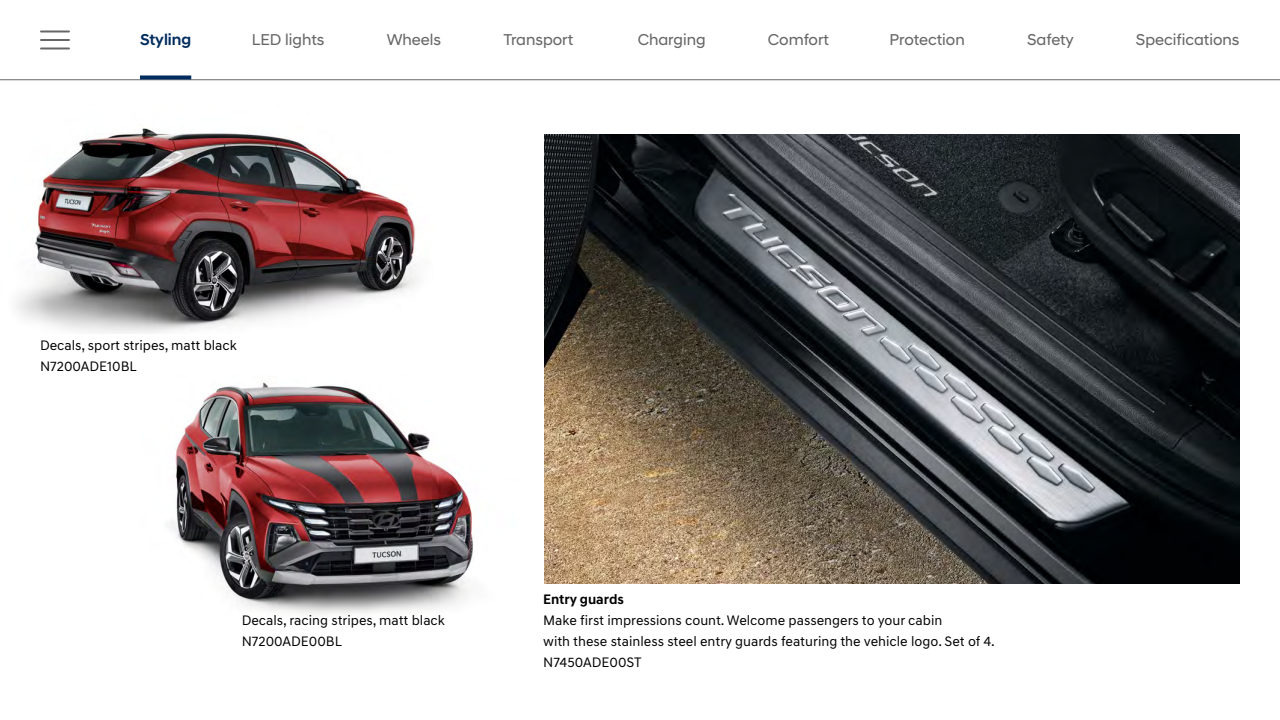
<style>
.page{position:relative;width:1280px;height:720px;background:#fff}
.page>*{position:absolute;margin:0;border:0;box-sizing:border-box;transform-origin:0 0}
.t1{font:16px "Hyundai Sans Head";color:#676767}
.Navigation_Active{font:500 16px "Hyundai Sans Head";color:#002c5f}
._99_BodyCopy_14pt{font:14px/21px "Hyundai Sans Text";color:#000}
._99_BodyCopy_14pt-2{font:700 14px "Hyundai Sans Text";color:#000}
</style>
<div class="page">
<img style="left:171px;top:382px;width:303px;height:232px">
<img style="left:16px;top:128px;width:401px;height:205px">
<img style="left:544px;top:134px;width:695px;height:450px">
<hr style="left:0;top:80px;width:1280px;height:1px;background:#676767">
<hr style="left:41px;top:30px;width:28px;height:2px;background:#676767">
<hr style="left:41px;top:48px;width:28px;height:2px;background:#676767">
<hr style="left:41px;top:39px;width:28px;height:2px;background:#676767">
<svg style="left:140px;top:75px;width:51px;height:4px"></svg>
<p class="Navigation_Active" style="left:140px;top:30px;width:53px">Styling</p>
<p class="t1" style="left:252px;top:30px;width:74px">LED lights</p>
<p class="t1" style="left:387px;top:30px;width:56px">Wheels</p>
<p class="t1" style="left:503px;top:30px;width:71px">Transport</p>
<p class="t1" style="left:638px;top:30px;width:69px">Charging</p>
<p class="t1" style="left:768px;top:30px;width:63px">Comfort</p>
<p class="t1" style="left:890px;top:30px;width:77px">Protection</p>
<p class="t1" style="left:1027px;top:30px;width:48px">Safety</p>
<p class="t1" style="left:1136px;top:30px;width:105px">Specifications</p>
<p class="_99_BodyCopy_14pt" style="left:40px;top:335px;width:198px">Decals, sport stripes, matt black</p>
<p class="_99_BodyCopy_14pt" style="left:40px;top:356px;width:98px">N7200ADE10BL</p>
<p class="_99_BodyCopy_14pt" style="left:242px;top:610px;width:205px">Decals, racing stripes, matt black</p>
<p class="_99_BodyCopy_14pt" style="left:242px;top:631px;width:102px">N7200ADE00BL</p>
<p class="_99_BodyCopy_14pt-2" style="left:543px;top:591px;width:82px">Entry guards</p>
<p class="_99_BodyCopy_14pt" style="left:543px;top:610px;width:453px">Make first impressions count. Welcome passengers to your cabin<br>with these stainless steel entry guards featuring the vehicle logo. Set of 4.</p>
<p class="_99_BodyCopy_14pt" style="left:543px;top:652px;width:100px">N7450ADE00ST</p>
</div>
